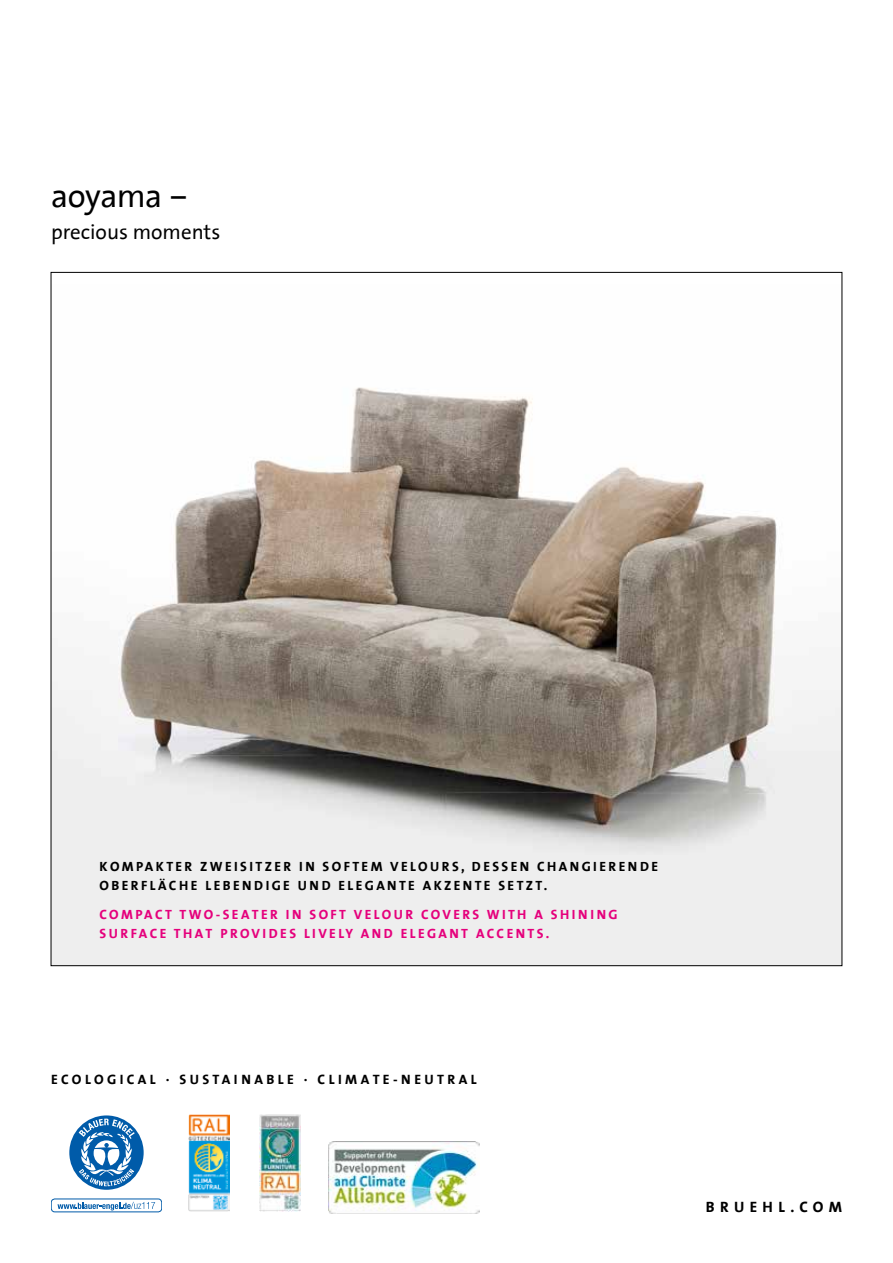
<style>
.page{position:relative;width:893px;height:1263px;background:#fff}
.page>*{position:absolute;margin:0;border:0;box-sizing:border-box;transform-origin:0 0}
.t1{font:33px "The Sans Office";letter-spacing:-.015em;color:#000}
.t2{font:21px "The Sans Office";color:#000}
.t3{font:700 15.15px "The Sans Office";letter-spacing:.35em;color:#000}
.t4{font:700 13.65px "The Sans Office";letter-spacing:.25em;color:#000}
.t5{font:700 13.5px/19.5px "The Sans Office";letter-spacing:.18em;color:#000}
.t6{font:700 13.5px/19.5px "The Sans Office";letter-spacing:.18em;color:#e5007c}
</style>
<div class="page">
<img style="left:53px;top:387px;width:787px;height:577px">
<svg style="left:69px;top:1115px;width:75px;height:75px"></svg>
<div style="left:51px;top:1199px;width:111px;height:13px;border:1px solid #005ba9;border-radius:4px"></div>
<svg style="left:58px;top:1202px;width:97px;height:8px"></svg>
<img style="left:329px;top:1141px;width:151px;height:72px">
<img style="left:189px;top:1114px;width:41px;height:98px">
<img style="left:260px;top:1114px;width:41px;height:98px">
<h1 class="t1" style="left:51px;top:175px;width:138px">aoyama –</h1>
<h2 class="t2" style="left:51px;top:218px;width:171px">precious moments</h2>
<p class="t5" style="left:100px;top:856px;width:560px">KOMPAKTER ZWEISITZER IN SOFTEM VELOURS, DESSEN CHANGIERENDE<br>OBERFLÄCHE LEBENDIGE UND ELEGANTE AKZENTE SETZT.</p>
<p class="t6" style="left:100px;top:904px;width:520px">COMPACT TWO-SEATER IN SOFT VELOUR COVERS WITH A SHINING<br>SURFACE THAT PROVIDES LIVELY AND ELEGANT ACCENTS.</p>
<p class="t4" style="left:51px;top:1072px;width:427px">ECOLOGICAL · SUSTAINABLE · CLIMATE-NEUTRAL</p>
<p class="t3" style="left:706px;top:1199px;width:138px">BRUEHL.COM</p>
</div>
